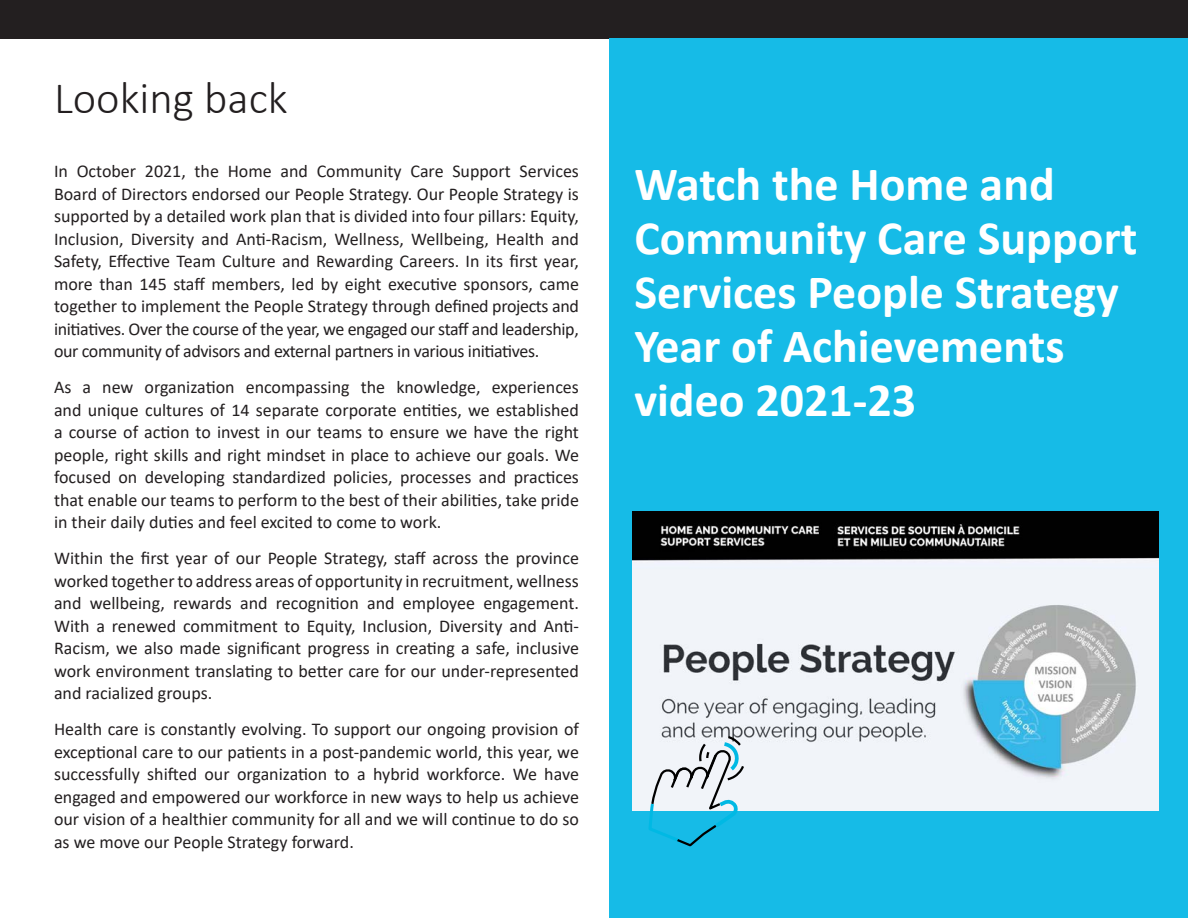
<style>
.page{position:relative;width:1188px;height:918px;background:#fff}
.page>*{position:absolute;margin:0;border:0;box-sizing:border-box;transform-origin:0 0}
.Captions{font:700 48px/54px "Calibri";color:#fff}
.TOC-SectionHeading{font:300 45px "Calibri";color:#231f20}
.Body_copy{font:18px/22.5px "Calibri";color:#231f20;text-align:justify}
</style>
<div class="page">
<div style="left:0;top:0;width:1188px;height:39px;background:#231f20"></div>
<div style="left:609px;top:39px;width:579px;height:879px;background:#16bbe7"></div>
<img style="left:633px;top:512px;width:525px;height:298px">
<svg style="left:647px;top:734px;width:99px;height:113px"></svg>
<p class="TOC-SectionHeading" style="left:54px;top:70px;width:235px">Looking back</p>
<p class="Body_copy" style="left:54px;top:159px;width:527px">In October 2021, the Home and Community Care Support Services Board of Directors endorsed our People Strategy. Our People Strategy is supported by a detailed work plan that is divided into four pillars: Equity, Inclusion, Diversity and Anti-Racism, Wellness, Wellbeing, Health and Safety, Effective Team Culture and Rewarding Careers. In its first year, more than 145 staff members, led by eight executive sponsors, came together to implement the People Strategy through defined projects and initiatives. Over the course of the year, we engaged our staff and leadership, our community of advisors and external partners in various initiatives.</p>
<p class="Body_copy" style="left:54px;top:375px;width:527px">As a new organization encompassing the knowledge, experiences and unique cultures of 14 separate corporate entities, we established a course of action to invest in our teams to ensure we have the right people, right skills and right mindset in place to achieve our goals. We focused on developing standardized policies, processes and practices that enable our teams to perform to the best of their abilities, take pride in their daily duties and feel excited to come to work.</p>
<p class="Body_copy" style="left:54px;top:546px;width:527px">Within the first year of our People Strategy, staff across the province worked together to address areas of opportunity in recruitment, wellness and wellbeing, rewards and recognition and employee engagement.<br>With a renewed commitment to Equity, Inclusion, Diversity and Anti-Racism, we also made significant progress in creating a safe, inclusive work environment translating to better care for our under-represented and racialized groups.</p>
<p class="Body_copy" style="left:54px;top:717px;width:527px">Health care is constantly evolving. To support our ongoing provision of exceptional care to our patients in a post-pandemic world, this year, we successfully shifted our organization to a hybrid workforce. We have engaged and empowered our workforce in new ways to help us achieve our vision of a healthier community for all and we will continue to do so as we move our People Strategy forward.</p>
<p class="Captions" style="left:634px;top:156px;width:505px">Watch the Home and<br>Community Care Support<br>Services People Strategy<br>Year of Achievements video 2021-23</p>
</div>
